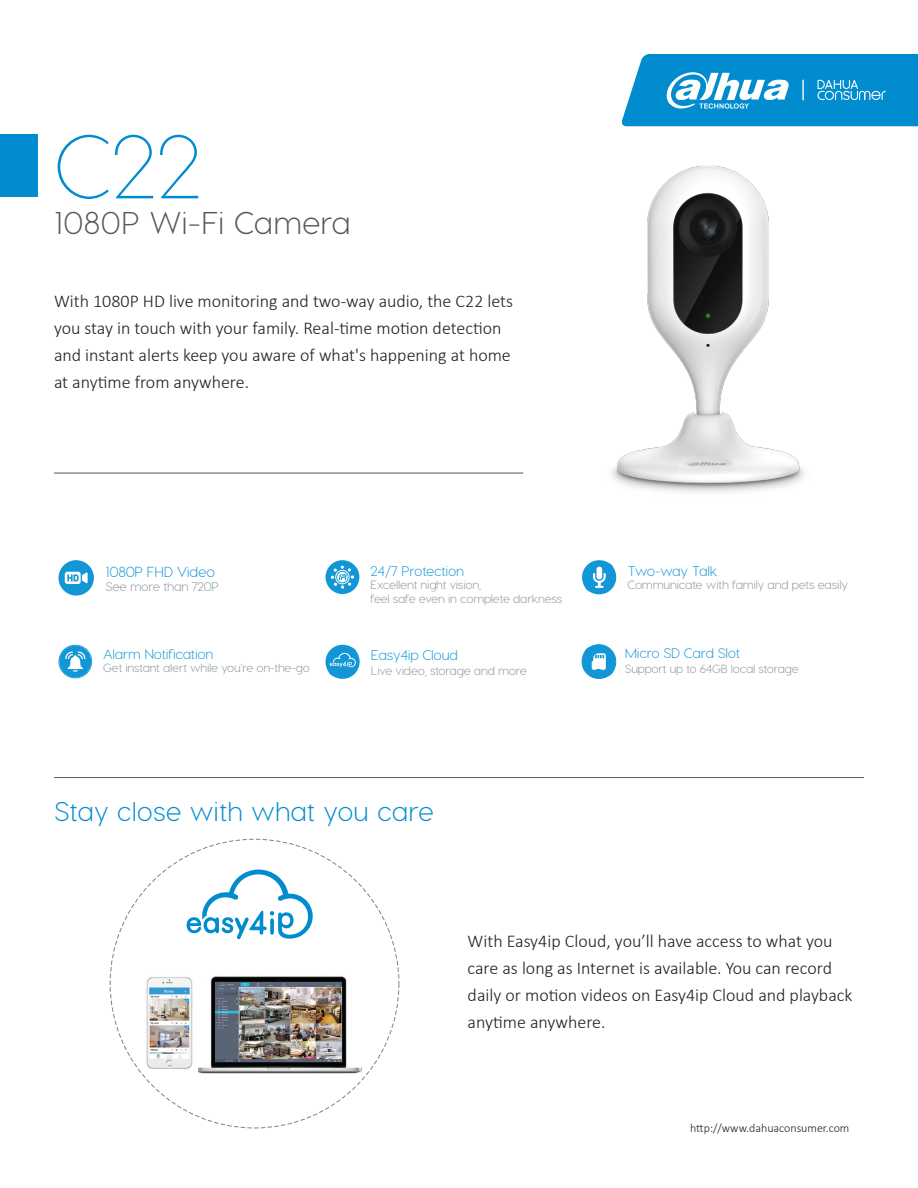
<style>
.page{position:relative;width:918px;height:1188px;background:#fff}
.page>*{position:absolute;margin:0;border:0;box-sizing:border-box;transform-origin:0 0}
.t1{font:100 90px "Visby CF";color:#008ccf}
.t2{font:300 31.5px "Visby CF";letter-spacing:.005em;color:#57585a}
.t3{font:300 27px "Visby CF";color:#008ccf}
.t4{font:300 18px/27px "Calibri";color:#231f20}
.t5{font:300 14.55px "Visby CF";letter-spacing:-.02em;color:#1396d5}
.t6{font:300 14.1px "Visby CF";letter-spacing:-.02em;color:#1396d5}
.t7{font:300 13.95px "Visby CF";letter-spacing:-.02em;color:#1396d5}
.t8{font:300 13.8px "Visby CF";letter-spacing:-.02em;color:#1396d5}
.t9{font:300 12.45px "Visby CF";letter-spacing:-.02em;color:#8a9297}
.t10{font:300 12px/14px "Visby CF";letter-spacing:-.02em;color:#8a9297}
.t11{font:300 12px "Calibri";color:#231f20}
.t12{font:300 11.85px "Visby CF";letter-spacing:-.02em;color:#8a9297}
</style>
<div class="page">
<div style="left:0;top:134px;width:38px;height:63px;background:#008ccf"></div>
<hr style="left:54px;top:473px;width:469px;height:1px;background:#57585a">
<hr style="left:54px;top:777px;width:810px;height:1px;background:#57585a">
<img style="left:198px;top:976px;width:167px;height:101px">
<svg style="left:186px;top:869px;width:127px;height:70px"></svg>
<img style="left:146px;top:977px;width:47px;height:92px">
<svg style="left:621px;top:54px;width:297px;height:72px;background:#239cd5"></svg>
<img style="left:612px;top:165px;width:193px;height:328px">
<div style="left:58px;top:560px;width:36px;height:36px;background:#1396d5;border-radius:50%"></div>
<svg style="left:65px;top:572px;width:23px;height:12px"></svg>
<div style="left:326px;top:560px;width:33px;height:34px;background:#1396d5;border-radius:50%"></div>
<svg style="left:331px;top:565px;width:23px;height:24px"></svg>
<svg style="left:582px;top:560px;width:35px;height:35px"></svg>
<svg style="left:59px;top:645px;width:33px;height:33px"></svg>
<svg style="left:325px;top:644px;width:35px;height:35px"></svg>
<svg style="left:581px;top:644px;width:36px;height:35px"></svg>
<p class="t1" style="left:54px;top:113px;width:149px">C22</p>
<p class="t2" style="left:54px;top:204px;width:298px">1080P Wi-Fi Camera</p>
<p class="t4" style="left:54px;top:288px;width:461px">With 1080P HD live monitoring and two-way audio, the C22 lets you stay in touch with your family. Real-time motion detection and instant alerts keep you aware of what's happening at home at anytime from anywhere.</p>
<p class="t5" style="left:106px;top:563px;width:111px">1080P FHD Video</p>
<p class="t7" style="left:371px;top:562px;width:95px">24/7 Protection</p>
<p class="t6" style="left:628px;top:562px;width:92px">Two-way Talk</p>
<p class="t9" style="left:106px;top:580px;width:115px">See more than 720P</p>
<p class="t10" style="left:371px;top:578px;width:193px">Excellent night vision,<br>feel safe even in complete darkness</p>
<p class="t10" style="left:628px;top:578px;width:222px">Communicate with family and pets easily</p>
<p class="t8" style="left:103px;top:646px;width:112px">Alarm Notification</p>
<p class="t12" style="left:103px;top:661px;width:208px">Get instant alert while you’re on-the-go</p>
<p class="t6" style="left:371px;top:646px;width:89px">Easy4ip Cloud</p>
<p class="t10" style="left:371px;top:664px;width:158px">Live video, storage and more</p>
<p class="t7" style="left:625px;top:644px;width:117px">Micro SD Card Slot</p>
<p class="t12" style="left:625px;top:661px;width:176px">Support up to 64GB local storage</p>
<p class="t3" style="left:54px;top:795px;width:382px">Stay close with what you care</p>
<p class="t4" style="left:468px;top:927px;width:386px">With Easy4ip Cloud, you’ll have access to what you care as long as Internet is available. You can record daily or motion videos on Easy4ip Cloud and playback anytime anywhere.</p>
<p class="t11" style="left:690px;top:1121px;width:161px">http://www.dahuaconsumer.com</p>
</div>
